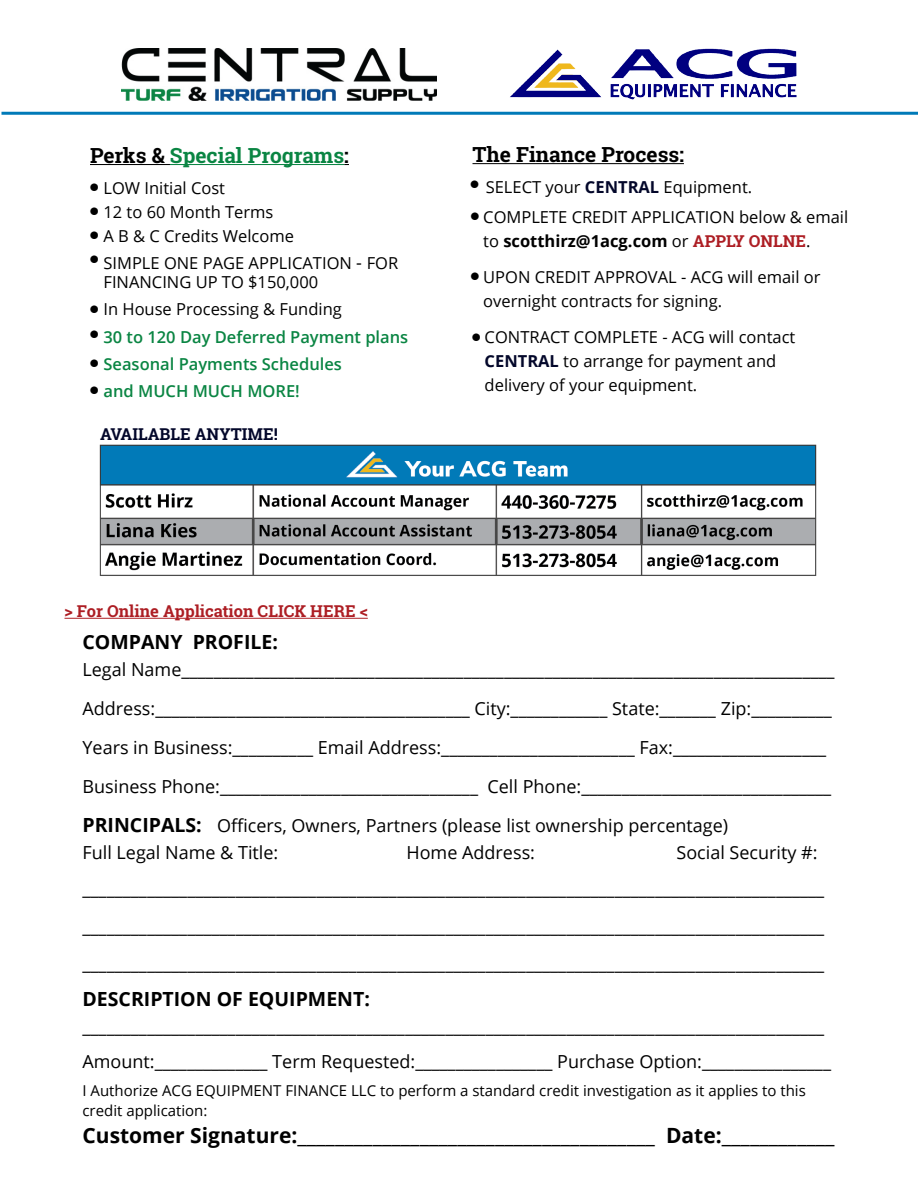
<style>
.page{position:relative;width:918px;height:1188px;background:#fff}
.page>*{position:absolute;margin:0;border:0;box-sizing:border-box;transform-origin:0 0}
.t1{font:21px "Open Sans";color:#000}
.t2{font:700 21px "Roboto Slab";color:#0a8543}
.t3{font:700 21px "Roboto Slab";color:#000}
.t4{font:21px/24px "Nunito Sans";color:#000}
.t5{font:700 19.5px "Open Sans";color:#000}
.t6{font:18px/39px "Open Sans";color:#000}
.t7{font:16.5px/24px "Open Sans";color:#000}
.t8{font:600 16.5px/27px "Open Sans";color:#0a8543}
.t9{font:700 16.5px "Open Sans";color:#000}
.t10{font:700 16.5px "Roboto Slab";color:#ad1e24}
.t11{font:700 16.5px "Roboto Slab";color:#03072a}
.t12{font:15px/19.5px "Open Sans";color:#000}
.s1{color:#000}
.s2{font-size:18px}
.s3{font-family:"Nunito Sans";font-size:21px}
.s4{font-weight:700;color:#03072a}
.s5{font-weight:400}
.s6{font-family:"Roboto Slab";color:#ad1e24}
.s7{font-weight:700;font-size:19.5px}
.s8{font-weight:700}
</style>
<div class="page">
<hr style="left:472px;top:163px;width:212px;height:1px;background:#000">
<hr style="left:90px;top:164px;width:80px;height:1px;background:#000">
<hr style="left:170px;top:164px;width:174px;height:1px;background:#0a8543">
<hr style="left:64px;top:618px;width:304px;height:1px;background:#ad1e24">
<svg style="left:229px;top:100px;width:24px;height:1px"></svg>
<svg style="left:303px;top:100px;width:19px;height:1px"></svg>
<svg style="left:347px;top:100px;width:12px;height:1px"></svg>
<img style="left:510px;top:48px;width:287px;height:52px">
<hr style="left:2px;top:112px;width:916px;height:3px;background:#007ab8">
<img style="left:122px;top:48px;width:314px;height:52px">
<img style="left:99px;top:444px;width:718px;height:132px">
<p class="t2" style="left:90px;top:141px;width:260px"><span class="s1">Perks &amp;</span> Special Programs<span class="s1">:</span></p>
<p class="t7" style="left:104px;top:176px;width:171px">LOW Initial Cost<br>12 to 60 Month Terms</p>
<p class="t4" style="left:89px;top:173px;width:13px">• •</p>
<p class="t7" style="left:104px;top:224px;width:192px">A B &amp; C Credits Welcome</p>
<p class="t4" style="left:89px;top:221px;width:13px">•</p>
<p class="t4" style="left:89px;top:245px;width:13px">•</p>
<p class="t7" style="left:104px;top:252px;width:296px;line-height:19.8px">SIMPLE ONE PAGE APPLICATION <span class="s2">-</span> FOR<br>FINANCING UP TO $150,000</p>
<p class="t7" style="left:104px;top:297px;width:240px">In House Processing &amp; Funding</p>
<p class="t4" style="left:89px;top:294px;width:13px">•</p>
<p class="t8" style="left:104px;top:323px;width:306px">30 to 120 Day Deferred Payment plans</p>
<p class="t4" style="left:89px;top:320px;width:13px">•</p>
<p class="t8" style="left:104px;top:350px;width:240px">Seasonal Payments Schedules and MUCH MUCH MORE!</p>
<p class="t4" style="left:89px;top:348px;width:13px">•</p>
<p class="t4" style="left:89px;top:375px;width:13px">•</p>
<p class="t11" style="left:100px;top:423px;width:179px">AVAILABLE ANYTIME!</p>
<p class="t3" style="left:473px;top:140px;width:213px">The Finance Process:</p>
<p class="t7" style="left:483px;top:171px;width:366px;line-height:30px;text-indent:-14px"><span class="s3">•</span> SELECT your <span class="s4">CENTRAL</span> Equipment.<br>COMPLETE CREDIT APPLICATION below &amp; email</p>
<p class="t9" style="left:483px;top:229px;width:329px"><span class="s5">to</span> scotthirz@1acg.com <span class="s5">or</span> <span class="s6">APPLY ONLNE</span><span class="s5">.</span></p>
<p class="t4" style="left:470px;top:201px;width:13px">•</p>
<p class="t7" style="left:483px;top:264px;width:339px">UPON CREDIT APPROVAL - ACG will email or overnight contracts for signing.</p>
<p class="t4" style="left:470px;top:262px;width:13px">•</p>
<p class="t7" style="left:485px;top:324px;width:312px">CONTRACT COMPLETE - ACG will contact<br><span class="s4">CENTRAL</span> to arrange for payment and delivery of your equipment.</p>
<p class="t4" style="left:471px;top:322px;width:13px">•</p>
<p class="t10" style="left:64px;top:600px;width:305px">&gt; For Online Application CLICK HERE &lt;</p>
<p class="t5" style="left:82px;top:628px;width:197px">COMPANY PROFILE:</p>
<p class="t6" style="left:82px;top:650px;width:754px">Legal Name_________________________________________________________________________________ Address:_______________________________________ City:____________ State:_______ Zip:__________ Years in Business:__________ Email Address:________________________ Fax:___________________ Business Phone:________________________________ Cell Phone:_______________________________ <span class="s7">PRINCIPALS:</span> Officers, Owners, Partners (please list ownership percentage)</p>
<p class="t6" style="left:83px;top:833px;width:197px">Full Legal Name &amp; Title:</p>
<p class="t6" style="left:407px;top:833px;width:130px">Home Address:</p>
<p class="t6" style="left:83px;top:834px;width:743px;line-height:37px;text-indent:594px">Social Security #: ____________________________________________________________________________________________ ____________________________________________________________________________________________ ____________________________________________________________________________________________</p>
<p class="t5" style="left:82px;top:985px;width:289px">DESCRIPTION OF EQUIPMENT:</p>
<p class="t6" style="left:82px;top:1009px;width:750px;line-height:34.5px">____________________________________________________________________________________________<br>Amount:______________ Term Requested:_________________ Purchase Option:________________</p>
<p class="t12" style="left:82px;top:1081px;width:725px">I Authorize ACG EQUIPMENT FINANCE LLC to perform a standard credit investigation as it applies to this credit application:</p>
<p class="t1" style="left:82px;top:1121px;width:754px"><span class="s8">Customer Signature:</span>______________________________________ <span class="s8">Date:</span>____________</p>
</div>
